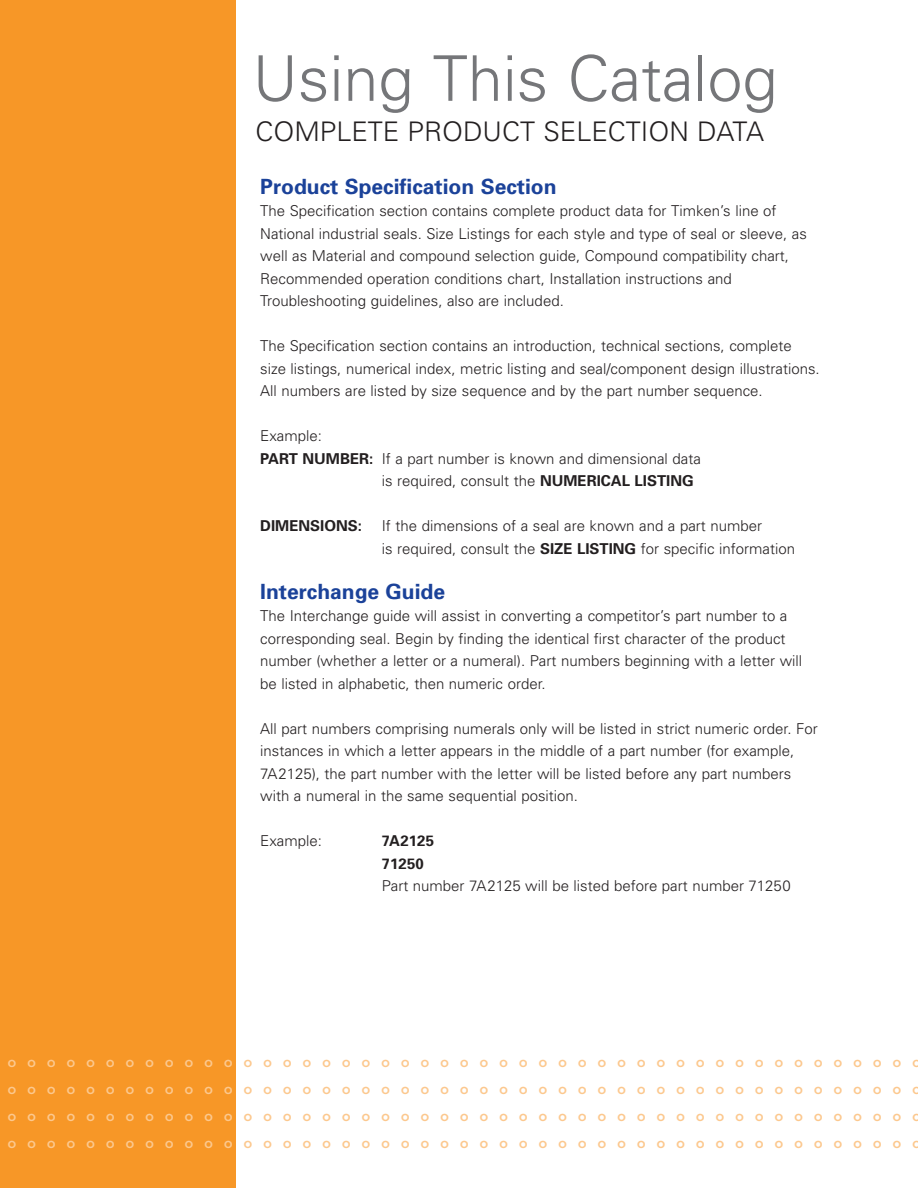
<style>
.page{position:relative;width:918px;height:1188px;background:#fff}
.page>*{position:absolute;margin:0;border:0;box-sizing:border-box;transform-origin:0 0}
.t1{font:300 63px "Univers";color:#757679}
.t2{font:300 27px "Univers";color:#231f20}
.t3{font:700 21px "Univers";color:#1b4299}
.t4{font:300 15px/22.5px "Univers";color:#231f20}
.t5{font:500 15px/27px "Futura";color:#fcc88e;text-align:justify}
.t6{font:700 15px/22.5px "Univers";color:#231f20}
.s1{font-weight:700}
</style>
<div class="page">
<div style="left:0;top:0;width:236px;height:1188px;background:#f79727"></div>
<h1 class="t1" style="left:253px;top:55px;width:527px">Using This Catalog</h1>
<h2 class="t2" style="left:255px;top:122px;width:510px">COMPLETE PRODUCT SELECTION DATA</h2>
<h3 class="t3" style="left:260px;top:178px;width:298px">Product Specification Section</h3>
<p class="t4" style="left:260px;top:201px;width:548px">The Specification section contains complete product data for Timken’s line of National industrial seals. Size Listings for each style and type of seal or sleeve, as well as Material and compound selection guide, Compound compatibility chart, Recommended operation conditions chart, Installation instructions and Troubleshooting guidelines, also are included.</p>
<p class="t4" style="left:260px;top:336px;width:561px">The Specification section contains an introduction, technical sections, complete size listings, numerical index, metric listing and seal/component design illustrations.<br>All numbers are listed by size sequence and by the part number sequence.</p>
<p class="t4" style="left:260px;top:426px;width:63px">Example:</p>
<p class="t4" style="left:260px;top:448px;width:442px"><span class="s1">PART NUMBER:</span> If a part number is known and dimensional data</p>
<p class="t4" style="left:382px;top:471px;width:314px">is required, consult the <span class="s1">NUMERICAL LISTING</span></p>
<p class="t6" style="left:260px;top:516px;width:103px">DIMENSIONS:</p>
<p class="t4" style="left:382px;top:516px;width:415px">If the dimensions of a seal are known and a part number<br>is required, consult the <span class="s1">SIZE LISTING</span> for specific information</p>
<h3 class="t3" style="left:260px;top:583px;width:186px">Interchange Guide</h3>
<p class="t4" style="left:260px;top:606px;width:544px">The Interchange guide will assist in converting a competitor’s part number to a corresponding seal. Begin by finding the identical first character of the product number (whether a letter or a numeral). Part numbers beginning with a letter will be listed in alphabetic, then numeric order.</p>
<p class="t4" style="left:260px;top:718px;width:559px">All part numbers comprising numerals only will be listed in strict numeric order. For instances in which a letter appears in the middle of a part number (for example, 7A2125), the part number with the letter will be listed before any part numbers with a numeral in the same sequential position.</p>
<p class="t4" style="left:260px;top:831px;width:63px">Example:</p>
<p class="t6" style="left:382px;top:831px;width:54px">7A2125<br>71250</p>
<p class="t4" style="left:382px;top:876px;width:411px">Part number 7A2125 will be listed before part number 71250</p>
<p class="t5" style="left:8px;top:1049px;width:915px">o o o o o o o o o o o o o o o o o o o o o o o o o o o o o o o o o o o o o o o o o o o o o o o o o o o o o o o o o o o o o o o o o o o o o o o o o o o o o o o o o o o o o o o o o o o o o o o o o o o o o o o o o o o o o o o o o o o o o o o o o o o o o o o o o o o o o o o o o o o o o o o o o o o o o o o o o o o o o o o o o o o o o o o o o o o o o o o o o o o o o o o o o o o o</p>
</div>
